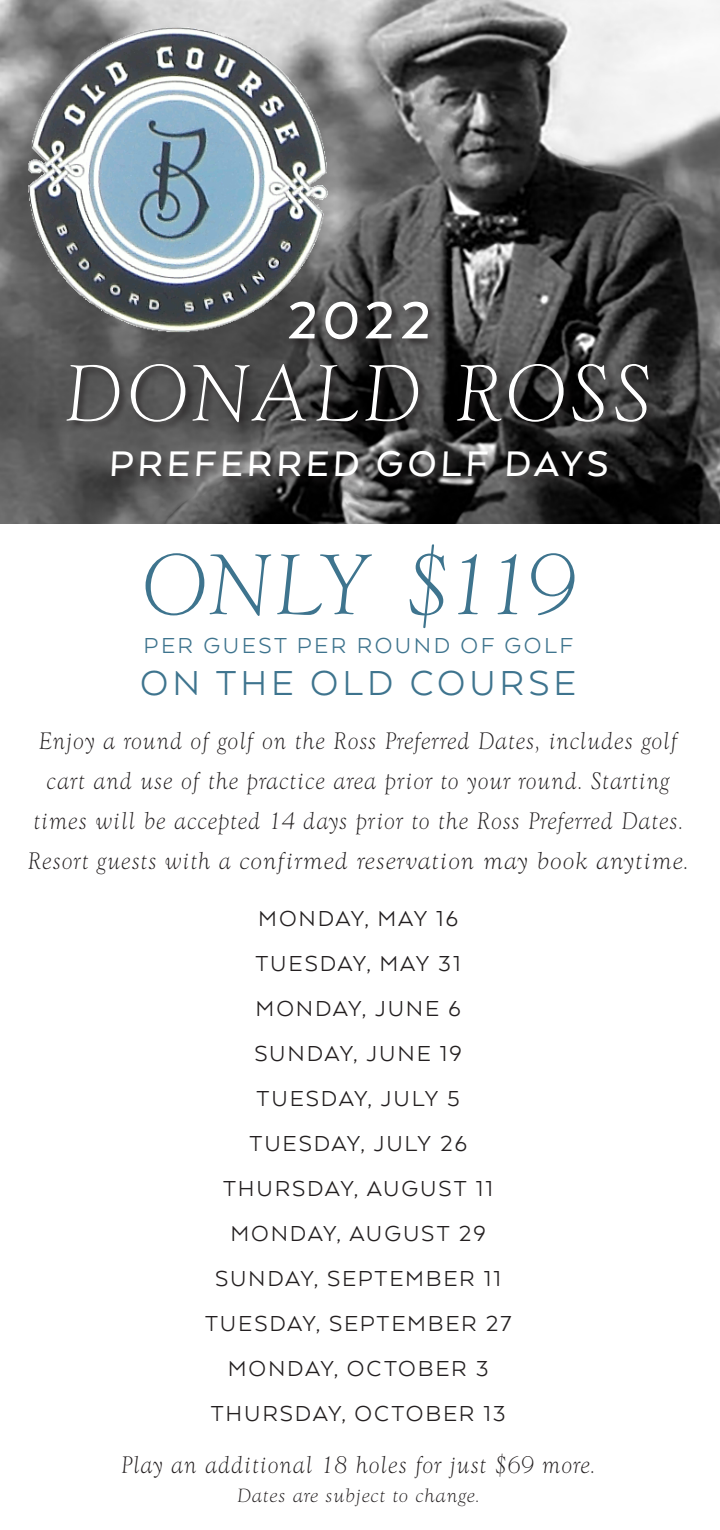
<style>
.page{position:relative;width:720px;height:1530px;background:#fff}
.page>*{position:absolute;margin:0;border:0;box-sizing:border-box;transform-origin:0 0}
.t1{font:italic 300 89.75px "Goudy";letter-spacing:-.065em;color:#3e748e}
.t2{font:italic 300 83.5px "Goudy";letter-spacing:.035em;color:#fff}
.t3{font:500 60px "Arquitecta";color:#fff}
.t4{font:500 41px "Arquitecta";color:#fff}
.t5{font:40px "Arquitecta";letter-spacing:.1em;color:#3e748e}
.t6{font:italic 300 25px/40px "Goudy";letter-spacing:.03em;color:#231f20;text-align:center;scale:.93 1}
.t7{font:25px "Arquitecta";letter-spacing:.07em;color:#231f20}
.t8{font:25px "Arquitecta";letter-spacing:.1em;color:#3e748e}
.t9{font:italic 300 20px "Goudy";letter-spacing:.03em;color:#231f20}
</style>
<div class="page">
<img style="left:0;top:0;width:720px;height:524px">
<img style="left:20px;top:19px;width:315px;height:324px">
<div style="left:65px;top:363px;width:593px;height:68px;background:#231f20;opacity:.75"></div>
<div style="left:287px;top:300px;width:150px;height:49px;background:#231f20;opacity:.75"></div>
<div style="left:110px;top:450px;width:508px;height:38px;background:#231f20;opacity:.75"></div>
<p class="t3" style="left:286px;top:283px;width:149px">2022</p>
<p class="t2" style="left:64px;top:341px;width:591px">DONALD ROSS</p>
<p class="t4" style="left:108px;top:439px;width:504px">PREFERRED GOLF DAYS</p>
<p class="t1" style="left:141px;top:529px;width:437px">ONLY $119</p>
<p class="t8" style="left:144px;top:629px;width:431px">PER GUEST PER ROUND OF GOLF</p>
<p class="t5" style="left:140px;top:658px;width:437px">ON THE OLD COURSE</p>
<p class="t6" style="left:28px;top:721px;width:712px">Enjoy a round of golf on the Ross Preferred Dates, includes golf cart and use of the practice area prior to your round. Starting times will be accepted 14 days prior to the Ross Preferred Dates.<br>Resort guests with a confirmed reservation may book anytime.</p>
<p class="t7" style="left:258px;top:903px;width:202px">MONDAY, MAY 16</p>
<p class="t7" style="left:255px;top:948px;width:207px">TUESDAY, MAY 31</p>
<p class="t7" style="left:256px;top:993px;width:207px">MONDAY, JUNE 6</p>
<p class="t7" style="left:254px;top:1038px;width:209px">SUNDAY, JUNE 19</p>
<p class="t7" style="left:256px;top:1083px;width:205px">TUESDAY, JULY 5</p>
<p class="t7" style="left:249px;top:1128px;width:219px">TUESDAY, JULY 26</p>
<p class="t7" style="left:223px;top:1173px;width:272px">THURSDAY, AUGUST 11</p>
<p class="t7" style="left:230px;top:1218px;width:257px">MONDAY, AUGUST 29</p>
<p class="t7" style="left:215px;top:1263px;width:288px">SUNDAY, SEPTEMBER 11</p>
<p class="t7" style="left:205px;top:1308px;width:308px">TUESDAY, SEPTEMBER 27</p>
<p class="t7" style="left:228px;top:1353px;width:262px">MONDAY, OCTOBER 3</p>
<p class="t7" style="left:211px;top:1398px;width:296px">THURSDAY, OCTOBER 13</p>
<p class="t6" style="left:121px;top:1445px;width:511px">Play an additional 18 holes for just $69 more.</p>
<p class="t9" style="left:237px;top:1483px;width:244px">Dates are subject to change.</p>
</div>
